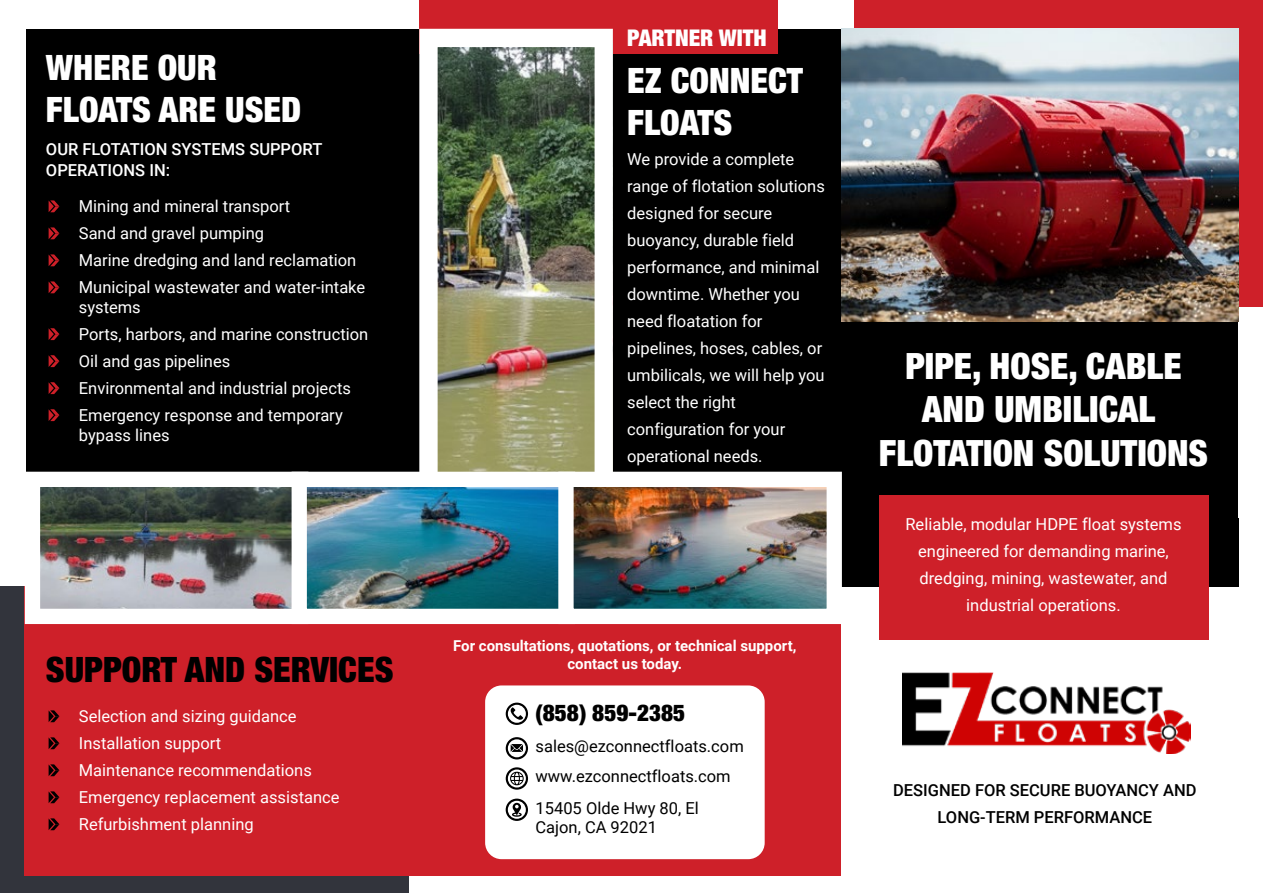
<style>
.page{position:relative;width:1263px;height:893px;background:#fff}
.page>*{position:absolute;margin:0;border:0;box-sizing:border-box;transform-origin:0 0}
.t1{font:900 condensed 36.3px/43.7px "Helvetica Neue";color:#fff;text-align:center}
.t2{font:900 condensed 35.1px/42.2px "Helvetica Neue";color:#fff}
.t3{font:900 condensed 35.1px "Helvetica Neue";color:#000}
.t4{font:900 condensed 23.25px "Helvetica Neue";color:#000}
.t5{font:900 condensed 23.1px "Helvetica Neue";color:#fff}
.t6{font:16.5px/27px "Roboto";color:#fff}
.t7{font:16.5px/30.8px "Roboto";color:#000}
.t8{font:500 16.5px/27px "Roboto";color:#000;text-align:center}
.t9{font:500 16.5px/21px "Roboto";color:#fff}
.t10{font:700 15px/18px "Roboto";color:#fff;text-align:center}
</style>
<div class="page">
<div style="left:0;top:587px;width:408px;height:306px;background:#32343c"></div>
<div style="left:855px;top:0;width:408px;height:306px;background:#ce2029"></div>
<div style="left:26px;top:29px;width:1212px;height:493px;background:#000"></div>
<div style="left:841px;top:518px;width:397px;height:69px;background:#000"></div>
<div style="left:25px;top:587px;width:816px;height:289px;background:#ce2029"></div>
<div style="left:419px;top:0;width:359px;height:54px;background:#ce2029"></div>
<img style="left:438px;top:48px;width:156px;height:424px">
<div style="left:419px;top:29px;width:194px;height:464px;border:18px solid #fff"></div>
<img style="left:41px;top:488px;width:251px;height:120px">
<div style="left:25px;top:472px;width:283px;height:152px;border:15px solid #fff"></div>
<img style="left:308px;top:488px;width:518px;height:120px">
<div style="left:292px;top:472px;width:283px;height:152px;border:15px solid #fff"></div>
<div style="left:558px;top:472px;width:284px;height:152px;border:15px solid #fff"></div>
<div style="left:879px;top:495px;width:329px;height:145px;background:#ce2029"></div>
<img style="left:902px;top:672px;width:288px;height:81px">
<div style="left:485px;top:685px;width:280px;height:174px;background:#fff;border-radius:16px"></div>
<svg style="left:506px;top:703px;width:22px;height:22px"></svg>
<svg style="left:506px;top:737px;width:22px;height:22px"></svg>
<svg style="left:506px;top:767px;width:22px;height:23px"></svg>
<svg style="left:506px;top:799px;width:22px;height:22px"></svg>
<svg style="left:49px;top:710px;width:10px;height:12px"></svg>
<svg style="left:49px;top:737px;width:10px;height:12px"></svg>
<svg style="left:49px;top:764px;width:10px;height:12px"></svg>
<svg style="left:49px;top:791px;width:10px;height:12px"></svg>
<svg style="left:49px;top:818px;width:10px;height:12px"></svg>
<svg style="left:49px;top:200px;width:10px;height:12px"></svg>
<svg style="left:49px;top:227px;width:10px;height:12px"></svg>
<svg style="left:49px;top:254px;width:10px;height:12px"></svg>
<svg style="left:49px;top:281px;width:10px;height:12px"></svg>
<svg style="left:49px;top:328px;width:10px;height:12px"></svg>
<svg style="left:49px;top:355px;width:10px;height:12px"></svg>
<svg style="left:49px;top:382px;width:10px;height:12px"></svg>
<svg style="left:49px;top:409px;width:10px;height:12px"></svg>
<img style="left:841px;top:29px;width:397px;height:292px">
<h2 class="t2" style="left:46px;top:46px;width:257px">WHERE OUR<br>FLOATS ARE USED</h2>
<p class="t9" style="left:46px;top:138px;width:278px">OUR FLOTATION SYSTEMS SUPPORT<br>OPERATIONS IN:</p>
<p class="t6" style="left:79px;top:192px;width:288px">Mining and mineral transport<br>Sand and gravel pumping<br>Marine dredging and land reclamation<br>Municipal wastewater and water-intake</p>
<p class="t6" style="left:79px;top:293px;width:291px">systems<br>Ports, harbors, and marine construction<br>Oil and gas pipelines<br>Environmental and industrial projects<br>Emergency response and temporary</p>
<p class="t6" style="left:79px;top:421px;width:92px">bypass lines</p>
<h2 class="t3" style="left:46px;top:648px;width:349px">SUPPORT AND SERVICES</h2>
<p class="t6" style="left:79px;top:702px;width:262px">Selection and sizing guidance<br>Installation support<br>Maintenance recommendations<br>Emergency replacement assistance<br>Refurbishment planning</p>
<h3 class="t5" style="left:627px;top:23px;width:141px">PARTNER WITH</h3>
<h2 class="t2" style="left:627px;top:58px;width:177px">EZ CONNECT<br>FLOATS</h2>
<p class="t6" style="left:627px;top:145px;width:199px">We provide a complete range of flotation solutions designed for secure buoyancy, durable field performance, and minimal downtime. Whether you need floatation for pipelines, hoses, cables, or umbilicals, we will help you select the right configuration for your operational needs.</p>
<p class="t10" style="left:453px;top:636px;width:345px">For consultations, quotations, or technical support, contact us today.</p>
<h3 class="t4" style="left:535px;top:698px;width:151px">(858) 859-2385</h3>
<p class="t7" style="left:535px;top:730px;width:210px">sales@ezconnectfloats.com www.ezconnectfloats.com<br>15405 Olde Hwy 80, El</p>
<p class="t7" style="left:535px;top:811px;width:123px">Cajon, CA 92021</p>
<h1 class="t1" style="left:879px;top:343px;width:331px">PIPE, HOSE, CABLE<br>AND UMBILICAL<br>FLOTATION SOLUTIONS</h1>
<p class="t6" style="left:905px;top:510px;width:278px;text-align:center">Reliable, modular HDPE float systems engineered for demanding marine, dredging, mining, wastewater, and industrial operations.</p>
<p class="t8" style="left:893px;top:776px;width:305px">DESIGNED FOR SECURE BUOYANCY AND<br>LONG-TERM PERFORMANCE</p>
</div>
